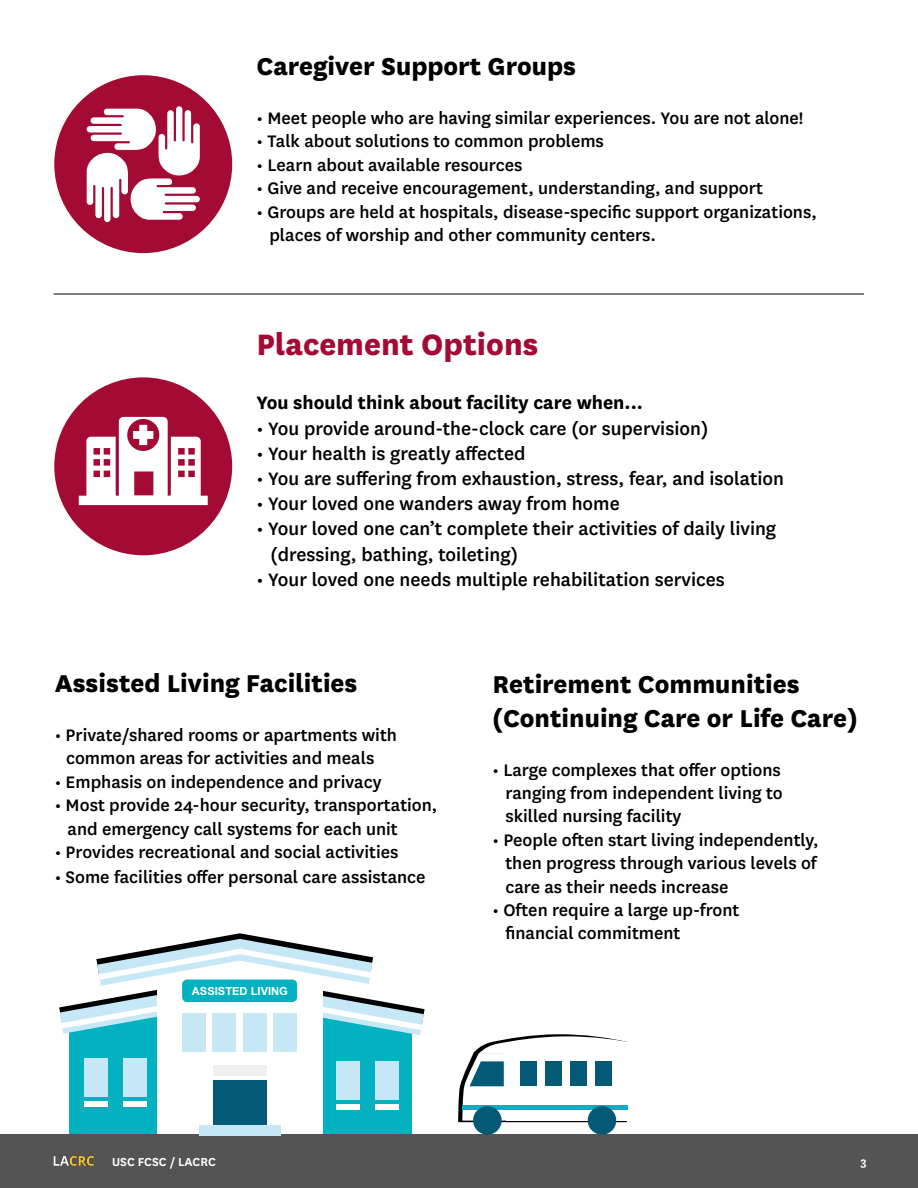
<style>
.page{position:relative;width:918px;height:1188px;background:#fff}
.page>*{position:absolute;margin:0;border:0;box-sizing:border-box;transform-origin:0 0}
.t1{font:800 34.5px "National";color:#a30b35}
.t2{font:800 28.5px/34.2px "National";color:#000}
.t3{font:500 21px/25.2px "National";color:#000}
.t4{font:700 21px "National";color:#000}
.t5{font:500 19.5px/23.4px "National";color:#000}
.t6{font:600 13.5px "National";color:#fff}
.t7{font:700 11.1px "Arial";color:#fff}
</style>
<div class="page">
<div style="left:0;top:1134px;width:918px;height:54px;background:#545454"></div>
<img style="left:53px;top:1156px;width:41px;height:10px">
<div style="left:54px;top:75px;width:178px;height:178px;background:#a30b35;border-radius:50%"></div>
<svg style="left:87px;top:106px;width:113px;height:116px"></svg>
<hr style="left:54px;top:293px;width:810px;height:2px;background:#545454">
<div style="left:54px;top:377px;width:178px;height:178px;background:#a30b35;border-radius:50%"></div>
<svg style="left:79px;top:417px;width:129px;height:88px"></svg>
<div style="left:69px;top:1014px;width:88px;height:120px;background:#04b1c1"></div>
<div style="left:322px;top:1014px;width:90px;height:120px;background:#04b1c1"></div>
<div style="left:123px;top:1058px;width:23px;height:39px;background:#c6e7f5"></div>
<div style="left:123px;top:1101px;width:23px;height:6px;background:#fff"></div>
<div style="left:84px;top:1058px;width:24px;height:39px;background:#c6e7f5"></div>
<div style="left:84px;top:1101px;width:24px;height:6px;background:#fff"></div>
<div style="left:375px;top:1062px;width:24px;height:38px;background:#c6e7f5"></div>
<div style="left:375px;top:1104px;width:24px;height:6px;background:#fff"></div>
<div style="left:337px;top:1062px;width:23px;height:38px;background:#c6e7f5"></div>
<div style="left:337px;top:1104px;width:23px;height:6px;background:#fff"></div>
<div style="left:182px;top:1014px;width:24px;height:38px;background:#c6e7f5"></div>
<div style="left:213px;top:1014px;width:23px;height:38px;background:#c6e7f5"></div>
<div style="left:243px;top:1014px;width:23px;height:38px;background:#c6e7f5"></div>
<div style="left:273px;top:1014px;width:24px;height:38px;background:#c6e7f5"></div>
<div style="left:213px;top:1080px;width:53px;height:54px;background:#045a76"></div>
<div style="left:199px;top:1125px;width:82px;height:10px;background:#c6e7f5"></div>
<div style="left:213px;top:1066px;width:54px;height:10px;background:#f0efef"></div>
<svg style="left:59px;top:933px;width:366px;height:102px"></svg>
<div style="left:182px;top:980px;width:115px;height:22px;background:#04b1c1;border-radius:5px"></div>
<svg style="left:458px;top:1034px;width:170px;height:88px"></svg>
<hr style="left:462px;top:1106px;width:166px;height:4px;background:#04b1c1">
<div style="left:588px;top:1106px;width:28px;height:29px;background:#045a76;border-radius:50%"></div>
<div style="left:473px;top:1106px;width:29px;height:29px;background:#045a76;border-radius:50%"></div>
<div style="left:520px;top:1062px;width:17px;height:24px;background:#045a76"></div>
<div style="left:545px;top:1061px;width:17px;height:25px;background:#045a76"></div>
<div style="left:570px;top:1061px;width:17px;height:25px;background:#045a76"></div>
<div style="left:595px;top:1061px;width:17px;height:25px;background:#045a76"></div>
<h2 class="t2" style="left:256px;top:47px;width:321px">Caregiver Support Groups</h2>
<p class="t5" style="left:256px;top:105px;width:549px">• Meet people who are having similar experiences. You are not alone!</p>
<p class="t5" style="left:256px;top:129px;width:349px">• Talk about solutions to common problems</p>
<p class="t5" style="left:256px;top:152px;width:268px">• Learn about available resources</p>
<p class="t5" style="left:256px;top:175px;width:508px">• Give and receive encouragement, understanding, and support</p>
<p class="t5" style="left:269px;top:199px;width:549px;text-indent:-13px">• Groups are held at hospitals, disease-specific support organizations, places of worship and other community centers.</p>
<h1 class="t1" style="left:256px;top:320px;width:283px">Placement Options</h1>
<p class="t4" style="left:256px;top:388px;width:388px">You should think about facility care when...</p>
<p class="t3" style="left:256px;top:414px;width:453px">• You provide around-the-clock care (or supervision)</p>
<p class="t3" style="left:256px;top:440px;width:271px">• Your health is greatly affected</p>
<p class="t3" style="left:256px;top:465px;width:529px">• You are suffering from exhaustion, stress, fear, and isolation</p>
<p class="t3" style="left:256px;top:490px;width:365px">• Your loved one wanders away from home</p>
<p class="t3" style="left:270px;top:515px;width:507px;text-indent:-14px">• Your loved one can’t complete their activities of daily living (dressing, bathing, toileting)</p>
<p class="t3" style="left:256px;top:566px;width:470px">• Your loved one needs multiple rehabilitation services</p>
<h2 class="t2" style="left:55px;top:664px;width:304px">Assisted Living Facilities</h2>
<p class="t5" style="left:55px;top:722px;width:344px;text-align:center">• Private/shared rooms or apartments with common areas for activities and meals</p>
<p class="t5" style="left:55px;top:769px;width:328px">• Emphasis on independence and privacy</p>
<p class="t5" style="left:68px;top:792px;width:371px;text-indent:-13px">• Most provide 24-hour security, transportation, and emergency call systems for each unit</p>
<p class="t5" style="left:55px;top:839px;width:345px">• Provides recreational and social activities</p>
<p class="t5" style="left:55px;top:864px;width:372px">• Some facilities offer personal care assistance</p>
<p class="t7" style="left:192px;top:984px;width:98px">ASSISTED LIVING</p>
<h2 class="t2" style="left:492px;top:665px;width:367px">Retirement Communities (Continuing Care or Life Care)</h2>
<p class="t5" style="left:505px;top:757px;width:279px;text-align:justify;text-indent:-13px">• Large complexes that offer options ranging from independent living to skilled nursing facility</p>
<p class="t5" style="left:505px;top:827px;width:315px;text-align:justify;text-indent:-13px">• People often start living independently, then progress through various levels of care as their needs increase</p>
<p class="t5" style="left:505px;top:897px;width:236px;text-indent:-13px">• Often require a large up-front financial commitment</p>
<p class="t6" style="left:112px;top:1152px;width:105px">USC FCSC / LACRC</p>
<p class="t6" style="left:861px;top:1152px;width:8px">3</p>
</div>
